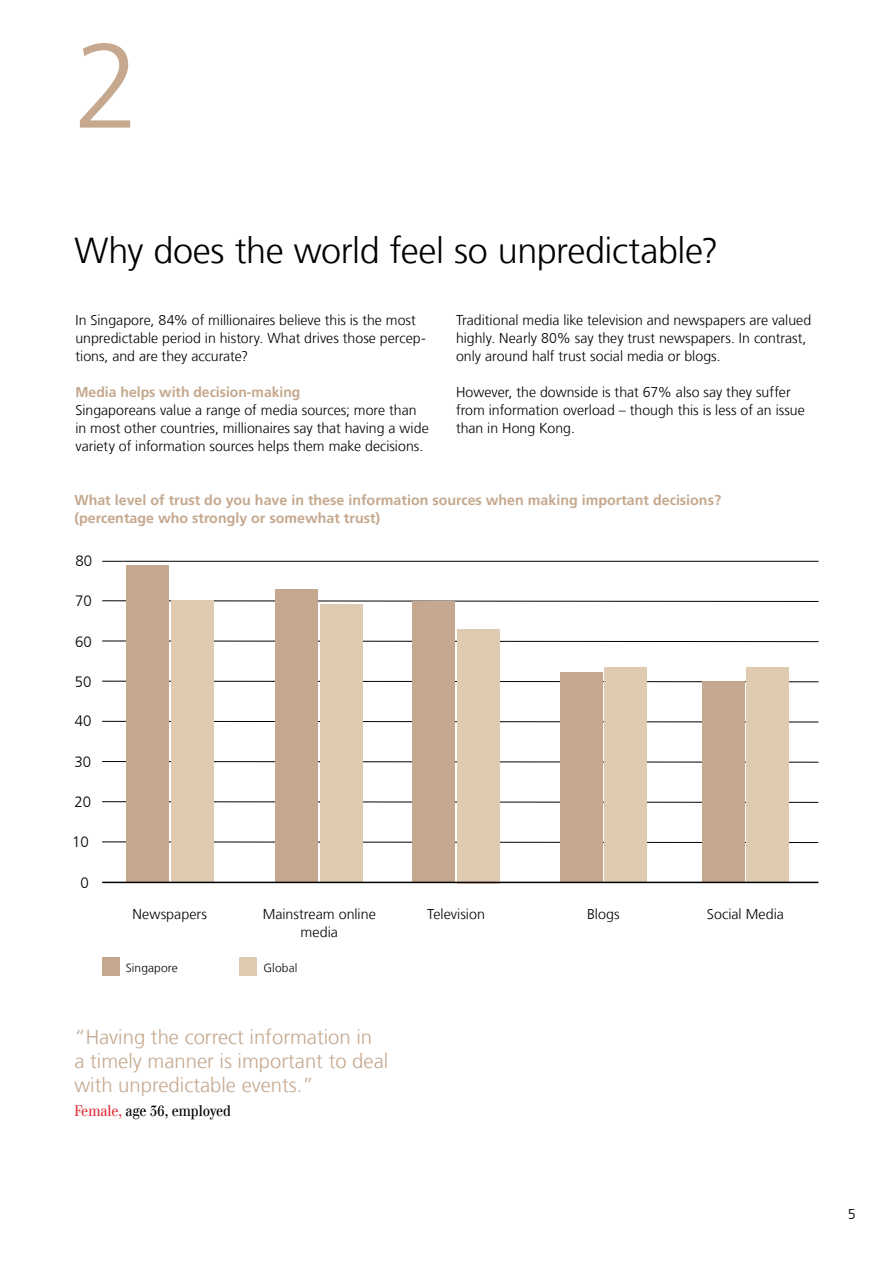
<style>
.page{position:relative;width:893px;height:1263px;background:#fff}
.page>*{position:absolute;margin:0;border:0;box-sizing:border-box;transform-origin:0 0}
.t1{font:300 120px "Frutiger LT Com";color:#c5a88e}
.t2{font:300 36px "Frutiger LT Com";letter-spacing:-.015em;color:#000}
.t3{font:300 20.25px/24px "Frutiger LT Com";color:#c5a88e}
.t4{font:15px "UBS Headline";color:#000}
.t5{font:300 15px "Frutiger LT Com";color:#000}
.t6{font:300 14.25px/18px "Frutiger LT Com";color:#000}
.t7{font:700 14.25px/18px "Frutiger LT Com";color:#c5a88e}
.t8{font:300 12px "Frutiger LT Com";letter-spacing:.01em;color:#000}
.s1{color:#e5323d}
</style>
<div class="page">
<svg style="left:102px;top:561px;width:717px;height:282px"></svg>
<div style="left:171px;top:601px;width:42px;height:282px;background:#dfcbb1"></div>
<div style="left:126px;top:565px;width:43px;height:318px;background:#c5a88e"></div>
<div style="left:102px;top:958px;width:18px;height:18px;background:#c5a88e"></div>
<div style="left:239px;top:958px;width:17px;height:18px;background:#dfcbb1"></div>
<div style="left:320px;top:604px;width:43px;height:279px;background:#dfcbb1"></div>
<div style="left:276px;top:590px;width:42px;height:293px;background:#c5a88e"></div>
<div style="left:457px;top:629px;width:43px;height:254px;background:#dfcbb1"></div>
<div style="left:412px;top:601px;width:43px;height:282px;background:#c5a88e"></div>
<div style="left:604px;top:667px;width:43px;height:216px;background:#dfcbb1"></div>
<div style="left:560px;top:672px;width:42px;height:211px;background:#c5a88e"></div>
<div style="left:746px;top:667px;width:43px;height:216px;background:#dfcbb1"></div>
<div style="left:702px;top:681px;width:42px;height:202px;background:#c5a88e"></div>
<hr style="left:102px;top:882px;width:716px;height:1px;background:#000">
<h1 class="t1" style="left:74px;top:16px;width:68px">2</h1>
<h2 class="t2" style="left:74px;top:229px;width:645px">Why does the world feel so unpredictable?</h2>
<p class="t6" style="left:75px;top:311px;width:352px">In Singapore, 84% of millionaires believe this is the most unpredictable period in history. What drives those percep&shy;tions, and are they accurate?</p>
<p class="t7" style="left:75px;top:383px;width:227px">Media helps with decision-making</p>
<p class="t6" style="left:75px;top:401px;width:355px">Singaporeans value a range of media sources; more than in most other countries, millionaires say that having a wide variety of information sources helps them make decisions.</p>
<p class="t6" style="left:456px;top:311px;width:357px">Traditional media like television and newspapers are valued highly. Nearly 80% say they trust newspapers. In contrast, only around half trust social media or blogs.</p>
<p class="t6" style="left:456px;top:383px;width:350px">However, the downside is that 67% also say they suffer from information overload – though this is less of an issue than in Hong Kong.</p>
<p class="t7" style="left:74px;top:491px;width:648px">What level of trust do you have in these information sources when making important decisions? (percentage who strongly or somewhat trust)</p>
<p class="t5" style="left:75px;top:552px;width:18px">80</p>
<p class="t5" style="left:75px;top:592px;width:18px">70</p>
<p class="t5" style="left:75px;top:633px;width:18px">60</p>
<p class="t5" style="left:75px;top:673px;width:18px">50</p>
<p class="t5" style="left:75px;top:712px;width:18px">40</p>
<p class="t5" style="left:74px;top:753px;width:18px">30</p>
<p class="t5" style="left:74px;top:793px;width:18px">20</p>
<p class="t5" style="left:72px;top:833px;width:18px">10</p>
<p class="t5" style="left:80px;top:874px;width:10px">0</p>
<p class="t6" style="left:133px;top:905px;width:76px">Newspapers</p>
<p class="t6" style="left:263px;top:905px;width:115px;text-align:center">Mainstream online media</p>
<p class="t6" style="left:427px;top:905px;width:60px">Television</p>
<p class="t6" style="left:587px;top:905px;width:34px">Blogs</p>
<p class="t6" style="left:707px;top:905px;width:79px">Social Media</p>
<p class="t8" style="left:126px;top:961px;width:54px">Singapore</p>
<p class="t8" style="left:264px;top:961px;width:35px">Global</p>
<h3 class="t3" style="left:74px;top:1025px;width:315px">“Having the correct information in<br>a timely manner is important to deal with unpredictable events.”</h3>
<p class="t4" style="left:74px;top:1102px;width:158px"><span class="s1">Female,</span> age 36, employed</p>
<p class="t6" style="left:848px;top:1205px;width:9px">5</p>
</div>
